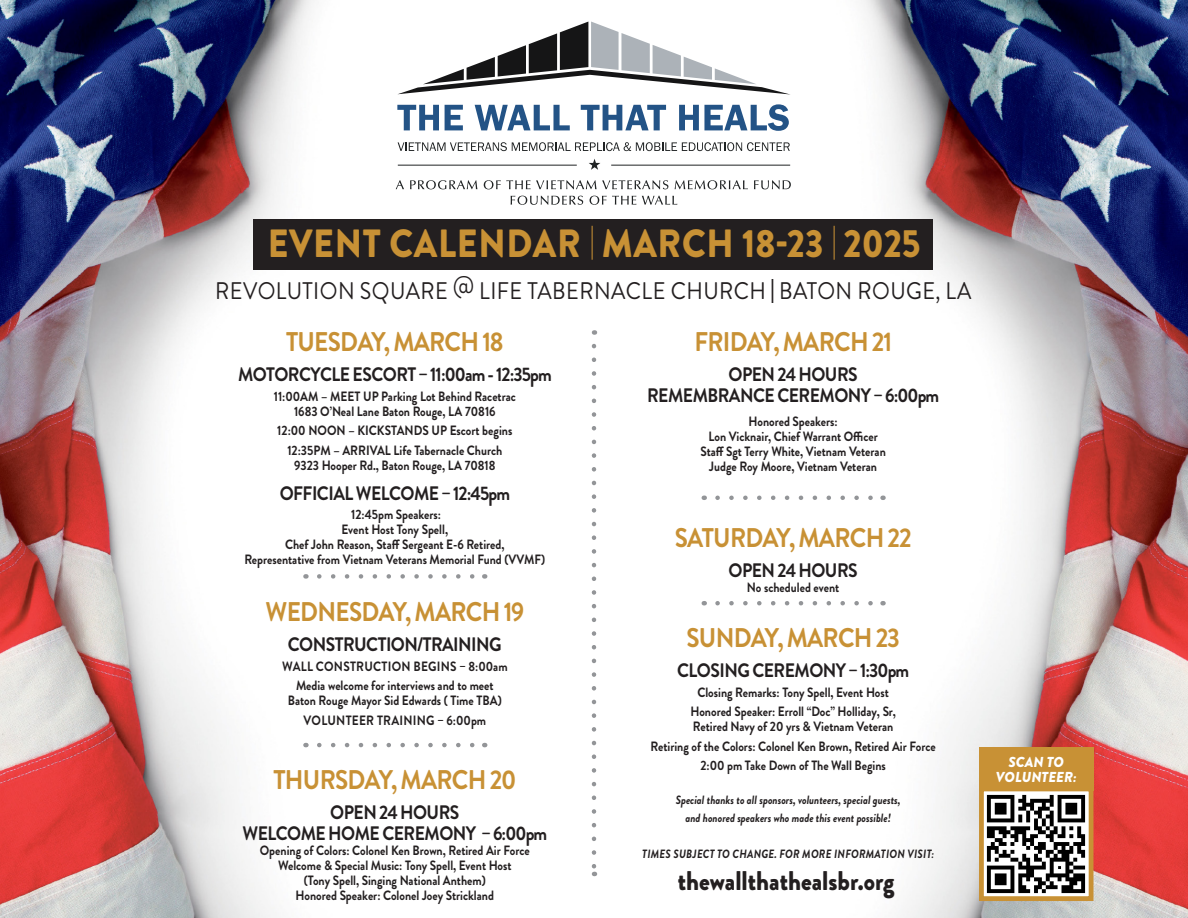
<style>
.page{position:relative;width:1188px;height:918px;background:#fff}
.page>*{position:absolute;margin:0;border:0;box-sizing:border-box;transform-origin:0 0}
.t1{font:900 39.3px "Brandon Grotesque";letter-spacing:.02em;color:#c89135;scale:.9 1}
.t2{font:700 27px "Brandon Grotesque";letter-spacing:-.03em;color:#c89135;scale:.9 1}
.t3{font:900 27px "Brandon Grotesque";color:#231f20;scale:.9 1}
.t4{font:24px "Brandon Grotesque";letter-spacing:.02em;color:#231f20;scale:.9 1}
.t5{font:700 19.5px "Brandon Grotesque";letter-spacing:-.03em;color:#231f20;scale:.9 1}
.t6{font:italic 900 14.4px "Brandon Grotesque";color:#fff}
.t7{font:700 13.5px "Brandon Grotesque";color:#231f20;scale:.88 1}
.t8{font:700 13.5px "Brandon Grotesque";letter-spacing:.02em;color:#231f20;scale:.88 1}
.t9{font:italic 700 12px "Brandon Grotesque";color:#231f20;scale:.88 1}
.t10{font:italic 700 12px "Brandon Grotesque";letter-spacing:.02em;color:#231f20;scale:.88 1}
.s1{font-weight:300;font-size:32.1px}
.s2{font-family:"Avenir Next Condensed";font-weight:700}
</style>
<div class="page">
<img style="left:0;top:0;width:418px;height:918px">
<img style="left:738px;top:0;width:450px;height:918px">
<svg style="left:397px;top:22px;width:394px;height:73px"></svg>
<svg style="left:398px;top:142px;width:392px;height:9px"></svg>
<svg style="left:397px;top:105px;width:42px;height:25px"></svg>
<svg style="left:445px;top:105px;width:18px;height:25px"></svg>
<svg style="left:475px;top:105px;width:95px;height:25px"></svg>
<svg style="left:581px;top:105px;width:85px;height:25px"></svg>
<svg style="left:679px;top:104px;width:110px;height:27px"></svg>
<hr style="left:611px;top:165px;width:179px;height:1px;background:#202324">
<hr style="left:398px;top:165px;width:179px;height:1px;background:#202324">
<svg style="left:589px;top:159px;width:11px;height:11px"></svg>
<svg style="left:396px;top:180px;width:8px;height:9px"></svg>
<svg style="left:410px;top:180px;width:67px;height:9px"></svg>
<svg style="left:484px;top:180px;width:184px;height:9px"></svg>
<svg style="left:675px;top:180px;width:73px;height:9px"></svg>
<svg style="left:754px;top:180px;width:37px;height:9px"></svg>
<svg style="left:511px;top:196px;width:72px;height:9px"></svg>
<svg style="left:590px;top:196px;width:46px;height:9px"></svg>
<svg style="left:642px;top:196px;width:35px;height:9px"></svg>
<div style="left:254px;top:219px;width:679px;height:51px;background:#231f20"></div>
<svg style="left:977px;top:784px;width:119px;height:119px"></svg>
<div style="left:979px;top:747px;width:114px;height:44px;background:#c89135"></div>
<svg style="left:592px;top:346px;width:4px;height:530px"></svg>
<svg style="left:319px;top:574px;width:156px;height:5px"></svg>
<svg style="left:319px;top:743px;width:156px;height:4px"></svg>
<svg style="left:718px;top:496px;width:158px;height:4px"></svg>
<svg style="left:718px;top:601px;width:158px;height:4px"></svg>
<p class="t1" style="left:268px;top:216px;width:727px">EVENT CALENDAR <span class="s1">|</span> MARCH 18-23 <span class="s1">|</span> 2025</p>
<p class="t4" style="left:215px;top:274px;width:842px">REVOLUTION SQUARE @ LIFE TABERNACLE CHURCH <span class="s2">|</span> BATON ROUGE, LA</p>
<p class="t2" style="left:286px;top:323px;width:243px">TUESDAY, MARCH 18</p>
<p class="t5" style="left:238px;top:361px;width:350px">MOTORCYCLE ESCORT – 11:00am - 12:35pm</p>
<p class="t7" style="left:274px;top:387px;width:277px">11:00AM – MEET UP Parking Lot Behind Racetrac</p>
<p class="t7" style="left:294px;top:402px;width:231px">1683 O’Neal Lane Baton Rouge, LA 70816</p>
<p class="t7" style="left:277px;top:421px;width:269px">12:00 NOON – KICKSTANDS UP Escort begins</p>
<p class="t7" style="left:287px;top:441px;width:246px">12:35PM – ARRIVAL Life Tabernacle Church</p>
<p class="t7" style="left:294px;top:456px;width:230px">9323 Hooper Rd., Baton Rouge, LA 70818</p>
<p class="t5" style="left:280px;top:480px;width:257px">OFFICIAL WELCOME – 12:45pm</p>
<p class="t7" style="left:351px;top:505px;width:104px">12:45pm Speakers:</p>
<p class="t7" style="left:342px;top:520px;width:123px">Event Host Tony Spell,</p>
<p class="t7" style="left:285px;top:535px;width:251px">Chef John Reason, Staff Sergeant E-6 Retired,</p>
<p class="t7" style="left:244px;top:550px;width:343px">Representative from Vietnam Veterans Memorial Fund (VVMF)</p>
<p class="t2" style="left:266px;top:593px;width:289px">WEDNESDAY, MARCH 19</p>
<p class="t5" style="left:288px;top:631px;width:239px">CONSTRUCTION/TRAINING</p>
<p class="t8" style="left:282px;top:656px;width:258px">WALL CONSTRUCTION BEGINS – 8:00am</p>
<p class="t7" style="left:296px;top:676px;width:226px">Media welcome for interviews and to meet</p>
<p class="t7" style="left:288px;top:691px;width:244px">Baton Rouge Mayor Sid Edwards ( Time TBA)</p>
<p class="t8" style="left:304px;top:710px;width:209px">VOLUNTEER TRAINING – 6:00pm</p>
<p class="t2" style="left:274px;top:761px;width:271px">THURSDAY, MARCH 20</p>
<p class="t5" style="left:330px;top:799px;width:145px">OPEN 24 HOURS</p>
<p class="t5" style="left:243px;top:820px;width:340px">WELCOME HOME CEREMONY – 6:00pm</p>
<p class="t7" style="left:260px;top:841px;width:308px">Opening of Colors: Colonel Ken Brown, Retired Air Force</p>
<p class="t7" style="left:278px;top:856px;width:267px">Welcome &amp; Special Music: Tony Spell, Event Host</p>
<p class="t7" style="left:304px;top:871px;width:208px">(Tony Spell, Singing National Anthem)</p>
<p class="t7" style="left:296px;top:886px;width:227px">Honored Speaker: Colonel Joey Strickland</p>
<p class="t2" style="left:694px;top:323px;width:221px">FRIDAY, MARCH 21</p>
<p class="t5" style="left:728px;top:361px;width:145px">OPEN 24 HOURS</p>
<p class="t5" style="left:647px;top:382px;width:326px">REMEMBRANCE CEREMONY – 6:00pm</p>
<p class="t7" style="left:749px;top:412px;width:103px">Honored Speakers:</p>
<p class="t7" style="left:708px;top:427px;width:194px">Lon Vicknair, Chief Warrant Officer</p>
<p class="t7" style="left:700px;top:442px;width:212px">Staff Sgt Terry White, Vietnam Veteran</p>
<p class="t7" style="left:709px;top:457px;width:192px">Judge Roy Moore, Vietnam Veteran</p>
<p class="t2" style="left:675px;top:519px;width:265px">SATURDAY, MARCH 22</p>
<p class="t5" style="left:728px;top:556px;width:145px">OPEN 24 HOURS</p>
<p class="t7" style="left:747px;top:578px;width:106px">No scheduled event</p>
<p class="t2" style="left:687px;top:619px;width:239px">SUNDAY, MARCH 23</p>
<p class="t5" style="left:677px;top:657px;width:259px">CLOSING CEREMONY – 1:30pm</p>
<p class="t7" style="left:697px;top:683px;width:219px">Closing Remarks: Tony Spell, Event Host</p>
<p class="t7" style="left:691px;top:702px;width:235px">Honored Speaker: Erroll “Doc” Holliday, Sr,</p>
<p class="t7" style="left:693px;top:717px;width:229px">Retired Navy of 20 yrs &amp; Vietnam Veteran</p>
<p class="t7" style="left:651px;top:737px;width:325px">Retiring of the Colors: Colonel Ken Brown, Retired Air Force</p>
<p class="t7" style="left:700px;top:756px;width:212px">2:00 pm Take Down of The Wall Begins</p>
<p class="t9" style="left:676px;top:791px;width:257px">Special thanks to all sponsors, volunteers, special guests,</p>
<p class="t9" style="left:685px;top:809px;width:235px">and honored speakers who made this event possible!</p>
<p class="t10" style="left:642px;top:845px;width:333px">TIMES SUBJECT TO CHANGE. FOR MORE INFORMATION VISIT:</p>
<p class="t3" style="left:678px;top:861px;width:242px">thewallthathealsbr.org</p>
<p class="t6" style="left:1008px;top:751px;width:57px">SCAN TO</p>
<p class="t6" style="left:996px;top:766px;width:82px">VOLUNTEER:</p>
</div>
